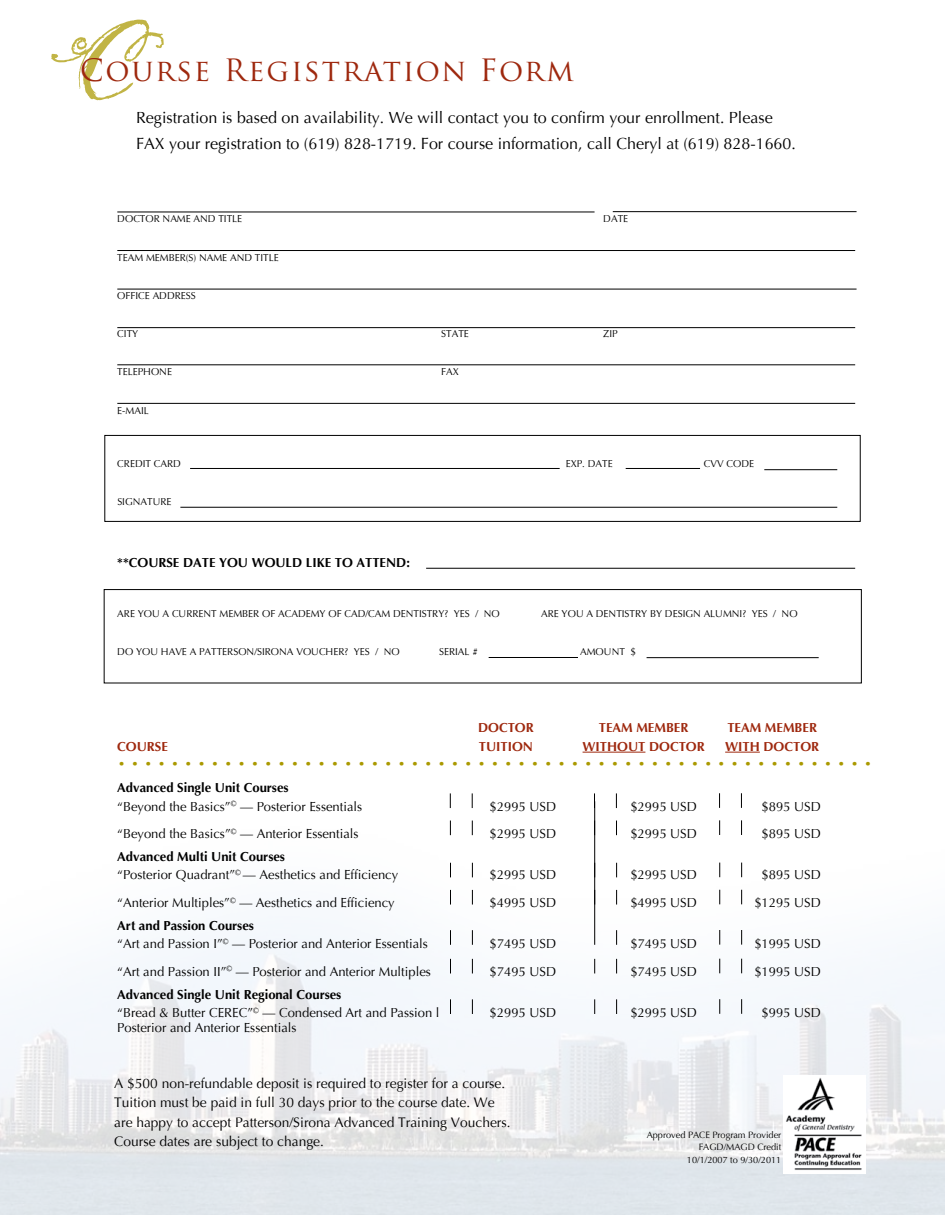
<style>
.page{position:relative;width:945px;height:1215px;background:#fff}
.page>*{position:absolute;margin:0;border:0;box-sizing:border-box;transform-origin:0 0}
.t1{font:33.6px "Optima";color:#a90}
.t2{font:30px "Trajan Pro";letter-spacing:.06em;color:#9e280e}
.t3{font:16.05px/26px "Optima";color:#000}
.t4{font:13.8px/19.2px "Optima";color:#000}
.t5{font:13.05px/18.3px "Optima";color:#000}
.t6{font:700 13.05px "Optima";color:#9e280e}
.t7{font:700 13.05px "Optima";color:#000}
.t8{font:9.9px "Optima";color:#000}
.t9{font:9.15px/12.6px "Optima";color:#000;text-align:right}
.s1{font-family:"the King&Queenfont";font-size:52.5px;color:#a90}
.s2{font-weight:700}
</style>
<div class="page">
<img style="left:0;top:599px;width:945px;height:616px">
<div style="left:104px;top:589px;width:758px;height:94px;border:1px solid #000"></div>
<hr style="left:583px;top:752px;width:62px;height:1px;background:#9e280e">
<hr style="left:725px;top:752px;width:35px;height:1px;background:#9e280e">
<hr style="left:117px;top:212px;width:478px;height:1px;background:#000">
<hr style="left:117px;top:250px;width:738px;height:1px;background:#000">
<hr style="left:117px;top:289px;width:740px;height:1px;background:#000">
<hr style="left:117px;top:327px;width:738px;height:1px;background:#000">
<hr style="left:117px;top:364px;width:738px;height:1px;background:#000">
<hr style="left:117px;top:403px;width:738px;height:1px;background:#000">
<hr style="left:190px;top:468px;width:370px;height:1px;background:#000">
<hr style="left:626px;top:468px;width:74px;height:1px;background:#000">
<hr style="left:489px;top:657px;width:89px;height:1px;background:#000">
<div style="left:104px;top:435px;width:757px;height:87px;border:1px solid #000"></div>
<svg style="left:616px;top:793px;width:1px;height:15px"></svg>
<svg style="left:616px;top:863px;width:1px;height:14px"></svg>
<svg style="left:616px;top:890px;width:1px;height:15px"></svg>
<hr style="left:594px;top:801px;width:1px;height:144px;background:#000">
<svg style="left:616px;top:930px;width:1px;height:15px"></svg>
<svg style="left:594px;top:959px;width:1px;height:14px"></svg>
<svg style="left:616px;top:959px;width:1px;height:14px"></svg>
<svg style="left:594px;top:999px;width:1px;height:15px"></svg>
<svg style="left:616px;top:999px;width:1px;height:15px"></svg>
<svg style="left:616px;top:821px;width:1px;height:14px"></svg>
<svg style="left:450px;top:793px;width:1px;height:15px"></svg>
<svg style="left:472px;top:793px;width:1px;height:15px"></svg>
<svg style="left:450px;top:863px;width:1px;height:14px"></svg>
<svg style="left:472px;top:863px;width:1px;height:14px"></svg>
<svg style="left:450px;top:890px;width:1px;height:15px"></svg>
<svg style="left:472px;top:890px;width:1px;height:15px"></svg>
<svg style="left:450px;top:930px;width:1px;height:15px"></svg>
<svg style="left:472px;top:930px;width:1px;height:15px"></svg>
<svg style="left:450px;top:959px;width:1px;height:14px"></svg>
<svg style="left:472px;top:959px;width:1px;height:14px"></svg>
<svg style="left:450px;top:999px;width:1px;height:15px"></svg>
<svg style="left:472px;top:999px;width:1px;height:15px"></svg>
<svg style="left:450px;top:821px;width:1px;height:14px"></svg>
<svg style="left:472px;top:821px;width:1px;height:14px"></svg>
<hr style="left:613px;top:211px;width:244px;height:1px;background:#000">
<hr style="left:180px;top:507px;width:657px;height:1px;background:#000">
<hr style="left:426px;top:568px;width:429px;height:1px;background:#000">
<hr style="left:764px;top:469px;width:73px;height:1px;background:#000">
<svg style="left:719px;top:793px;width:1px;height:15px"></svg>
<svg style="left:741px;top:793px;width:1px;height:15px"></svg>
<svg style="left:719px;top:863px;width:1px;height:14px"></svg>
<svg style="left:741px;top:863px;width:1px;height:14px"></svg>
<svg style="left:719px;top:890px;width:1px;height:14px"></svg>
<svg style="left:741px;top:890px;width:1px;height:14px"></svg>
<svg style="left:719px;top:930px;width:1px;height:15px"></svg>
<svg style="left:741px;top:930px;width:1px;height:15px"></svg>
<svg style="left:719px;top:959px;width:1px;height:14px"></svg>
<svg style="left:741px;top:959px;width:1px;height:14px"></svg>
<svg style="left:719px;top:999px;width:1px;height:15px"></svg>
<svg style="left:741px;top:999px;width:1px;height:15px"></svg>
<svg style="left:719px;top:820px;width:1px;height:15px"></svg>
<svg style="left:741px;top:820px;width:1px;height:15px"></svg>
<hr style="left:647px;top:657px;width:172px;height:1px;background:#000">
<img style="left:784px;top:1076px;width:81px;height:97px">
<h2 class="t2" style="left:66px;top:51px;width:509px"><span class="s1">C</span>Course Registration Form</h2>
<p class="t3" style="left:136px;top:105px;width:661px">Registration is based on availability. We will contact you to confirm your enrollment. Please<br>FAX your registration to (619) 828-1719. For course information, call Cheryl at (619) 828-1660.</p>
<p class="t8" style="left:117px;top:213px;width:126px">DOCTOR NAME AND TITLE</p>
<p class="t8" style="left:603px;top:213px;width:26px">DATE</p>
<p class="t8" style="left:117px;top:251px;width:163px">TEAM MEMBER(S) NAME AND TITLE</p>
<p class="t8" style="left:117px;top:289px;width:80px">OFFICE ADDRESS</p>
<p class="t8" style="left:117px;top:328px;width:23px">CITY</p>
<p class="t8" style="left:441px;top:328px;width:29px">STATE</p>
<p class="t8" style="left:603px;top:328px;width:16px">ZIP</p>
<p class="t8" style="left:117px;top:366px;width:56px">TELEPHONE</p>
<p class="t8" style="left:441px;top:366px;width:19px">FAX</p>
<p class="t8" style="left:117px;top:404px;width:33px">E-MAIL</p>
<p class="t8" style="left:117px;top:458px;width:65px">CREDIT CARD</p>
<p class="t8" style="left:566px;top:458px;width:48px">EXP. DATE</p>
<p class="t8" style="left:704px;top:458px;width:52px">CVV CODE</p>
<p class="t8" style="left:117px;top:496px;width:56px">SIGNATURE</p>
<p class="t7" style="left:117px;top:554px;width:21px">**COURSE</p>
<p class="t7" style="left:183px;top:554px;width:19px">DATE</p>
<p class="t7" style="left:219px;top:554px;width:45px">YOU WOU</p>
<p class="t7" style="left:286px;top:554px;width:80px">LD LIKE TO ATTE</p>
<p class="t7" style="left:386px;top:554px;width:25px">ND:</p>
<p class="t8" style="left:117px;top:608px;width:384px">ARE YOU A CURRENT MEMBER OF ACADEMY OF CAD/CAM DENTISTRY? YES / NO</p>
<p class="t8" style="left:541px;top:608px;width:258px">ARE YOU A DENTISTRY BY DESIGN ALUMNI? YES / NO</p>
<p class="t8" style="left:117px;top:646px;width:284px">DO YOU HAVE A PATTERSON/SIRONA VOUCHER? YES / NO</p>
<p class="t8" style="left:439px;top:646px;width:40px">SERIAL #</p>
<p class="t8" style="left:580px;top:646px;width:57px">AMOUNT $</p>
<p class="t6" style="left:478px;top:720px;width:93px">Doctor T</p>
<p class="t6" style="left:606px;top:720px;width:84px">eam Member</p>
<p class="t6" style="left:727px;top:720px;width:91px">team member</p>
<p class="t6" style="left:117px;top:738px;width:60px">Course TU</p>
<p class="t6" style="left:496px;top:738px;width:38px">ITION</p>
<p class="t6" style="left:583px;top:738px;width:124px">without doctor</p>
<p class="t6" style="left:725px;top:738px;width:95px">with doctor</p>
<h1 class="t1" style="left:117px;top:732px;width:757px">. . . . . . . . . . . . .. . . . . . . . . . . . . . . . . . . . . . . . . . . . . . . . . . . . . . . . . . . .</h1>
<p class="t5" style="left:117px;top:779px;width:246px"><span class="s2">Advanced Single Unit Courses<br></span>“Beyond the Basics”<sup>©</sup> — Posterior Essentials</p>
<p class="t5" style="left:490px;top:797px;width:68px">$2995 USD</p>
<p class="t5" style="left:630px;top:797px;width:68px">$2995 USD</p>
<p class="t5" style="left:762px;top:797px;width:61px">$895 USD</p>
<p class="t5" style="left:117px;top:825px;width:243px">“Beyond the Basics”<sup>©</sup> — Anterior Essentials</p>
<p class="t5" style="left:490px;top:825px;width:68px">$2995 USD</p>
<p class="t5" style="left:630px;top:825px;width:68px">$2995 USD</p>
<p class="t5" style="left:762px;top:825px;width:61px">$895 USD</p>
<p class="t5" style="left:117px;top:848px;width:282px"><span class="s2">Advanced Multi Unit Courses<br></span>“Posterior Quadrant”<sup>©</sup> — Aesthetics and Efficiency</p>
<p class="t5" style="left:490px;top:866px;width:68px">$2995 USD</p>
<p class="t5" style="left:630px;top:866px;width:68px">$2995 USD</p>
<p class="t5" style="left:762px;top:866px;width:61px">$895 USD</p>
<p class="t5" style="left:117px;top:894px;width:279px">“Anterior Multiples”<sup>©</sup> — Aesthetics and Efficiency</p>
<p class="t5" style="left:490px;top:894px;width:68px">$4995 USD</p>
<p class="t5" style="left:630px;top:894px;width:68px">$4995 USD</p>
<p class="t5" style="left:754px;top:894px;width:68px">$1295 USD</p>
<p class="t5" style="left:117px;top:917px;width:312px"><span class="s2">Art and Passion Courses<br></span>“Art and Passion I”<sup>©</sup> — Posterior and Anterior Essentials</p>
<p class="t5" style="left:490px;top:935px;width:68px">$7495 USD</p>
<p class="t5" style="left:630px;top:935px;width:68px">$7495 USD</p>
<p class="t5" style="left:754px;top:935px;width:68px">$1995 USD</p>
<p class="t5" style="left:117px;top:962px;width:315px">“Art and Passion II”<sup>©</sup> — Posterior and Anterior Multiples</p>
<p class="t5" style="left:490px;top:962px;width:68px">$7495 USD</p>
<p class="t5" style="left:630px;top:962px;width:68px">$7495 USD</p>
<p class="t5" style="left:754px;top:962px;width:68px">$1995 USD</p>
<p class="t5" style="left:117px;top:985px;width:324px"><span class="s2">Advanced Single Unit Regional Courses<br></span>“Bread &amp; Butter CEREC”<sup>©</sup> — Condensed Art and Passion l</p>
<p class="t5" style="left:490px;top:1004px;width:68px">$2995 USD</p>
<p class="t5" style="left:630px;top:1004px;width:68px">$2995 USD</p>
<p class="t5" style="left:762px;top:1004px;width:61px">$995 USD</p>
<p class="t5" style="left:117px;top:1019px;width:181px">Posterior and Anterior Essentials</p>
<p class="t4" style="left:114px;top:1074px;width:398px">A $500 non-refundable deposit is required to register for a course.<br>Tuition must be paid in full 30 days prior to the course date. We are happy to accept Patterson/Sirona Advanced Training Vouchers.<br>Course dates are subject to change.</p>
<p class="t9" style="left:647px;top:1129px;width:136px">Approved PACE Program Provider<br>FAGD/MAGD Credit<br>10/1/2007 to 9/30/2011</p>
</div>
